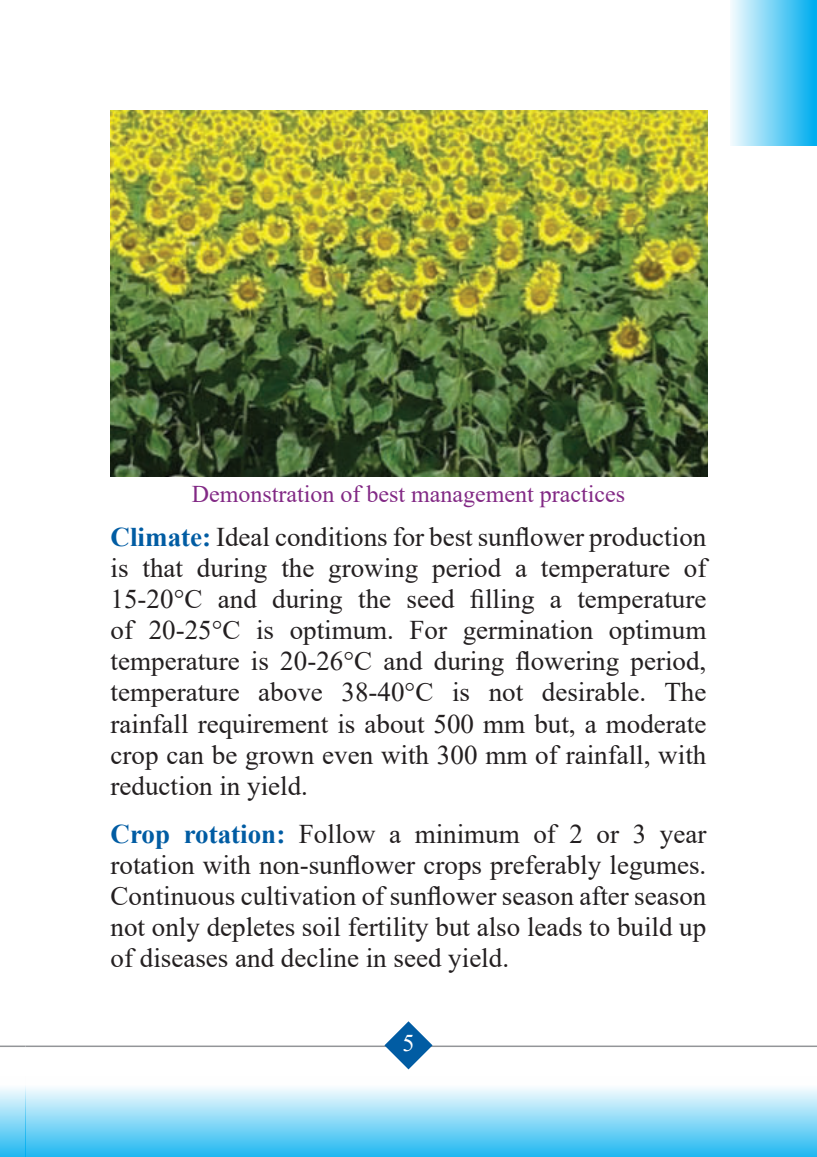
<style>
.page{position:relative;width:817px;height:1157px;background:#fff}
.page>*{position:absolute;margin:0;border:0;box-sizing:border-box;transform-origin:0 0}
.t1{font:27px/30.9px "Times New Roman";color:#231f20;text-align:justify}
.t2{font:24px "Times New Roman";color:#822985}
.t3{font:24px "Times New Roman";color:#fff}
.s1{font-weight:700;color:#015ca3}
</style>
<div class="page">
<div style="left:0;top:1076px;width:26px;height:81px;background:linear-gradient(to bottom,#fff,#20b8f1)"></div>
<div style="left:730px;top:0;width:86px;height:145px;background:linear-gradient(to right,#f5fbfe,#00adef)"></div>
<hr style="left:0;top:1045px;width:26px;height:2px;background:#939598">
<div style="left:26px;top:1076px;width:790px;height:81px;background:linear-gradient(to bottom,#fff,#20b8f1)"></div>
<hr style="left:26px;top:1045px;width:790px;height:2px;background:#939598">
<svg style="left:384px;top:1021px;width:48px;height:48px"></svg>
<img style="left:111px;top:111px;width:596px;height:365px">
<p class="t2" style="left:192px;top:485px;width:435px">Demonstration of best management practices</p>
<p class="t1" style="left:111px;top:521px;width:597px"><span class="s1">Climate:</span> Ideal conditions for best sunflower production is that during the growing period a temperature of 15-20°C and during the seed filling a temperature of 20-25°C is optimum. For germination optimum temperature is 20-26°C and during flowering period, temperature above 38-40°C is not desirable. The rainfall requirement is about 500 mm but, a moderate crop can be grown even with 300 mm of rainfall, with reduction in yield.</p>
<p class="t1" style="left:111px;top:817px;width:597px"><span class="s1">Crop rotation:</span> Follow a minimum of 2 or 3 year rotation with non-sunflower crops preferably legumes.<br>Continuous cultivation of sunflower season after season not only depletes soil fertility but also leads to build up of diseases and decline in seed yield.</p>
<p class="t3" style="left:402px;top:1034px;width:13px">5</p>
</div>
